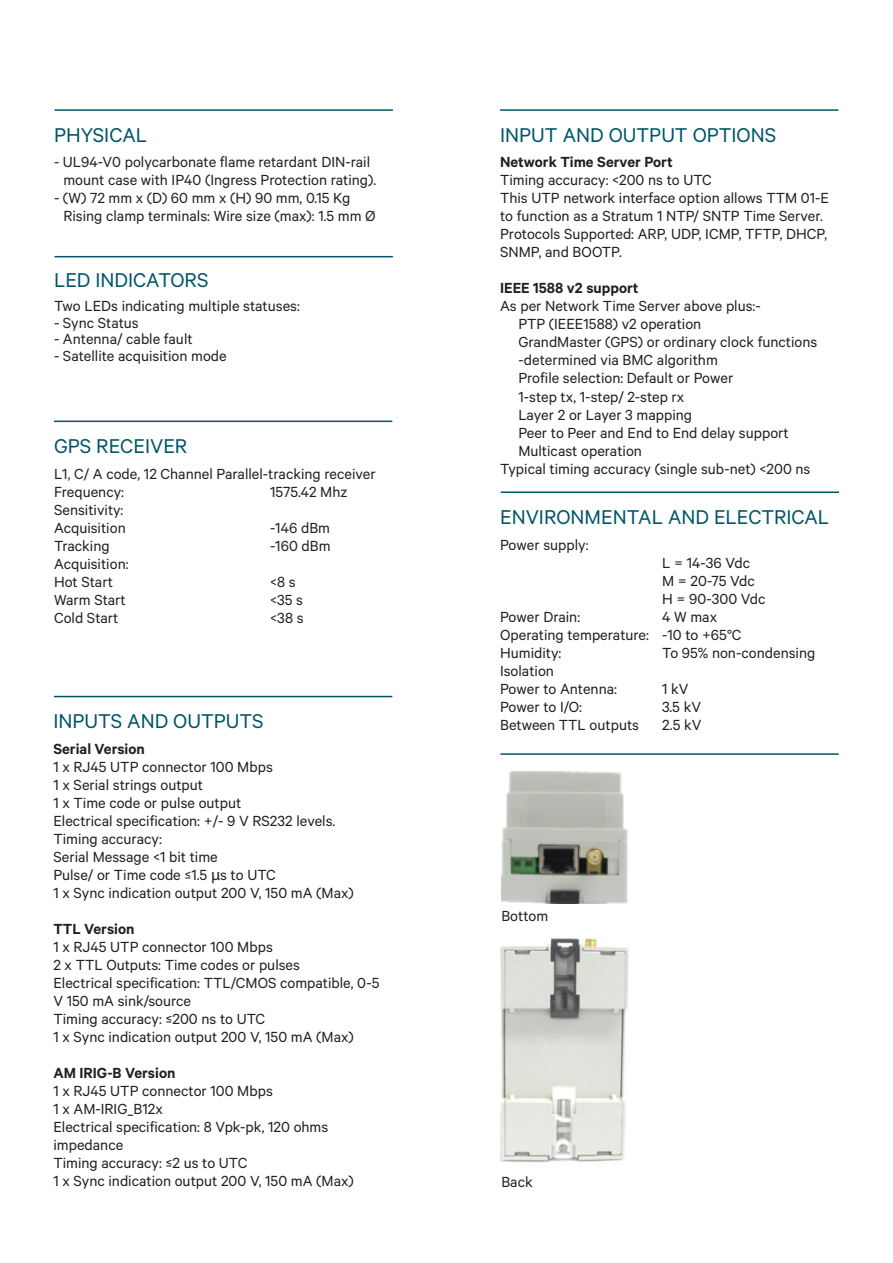
<style>
.page{position:relative;width:893px;height:1263px;background:#fff}
.page>*{position:absolute;margin:0;border:0;box-sizing:border-box;transform-origin:0 0}
.t1{font:22.5px "Calibre";color:#005568}
.t2{font:16.5px/18px "Calibre";color:#231f20}
.t3{font:600 16.5px "Calibre";color:#231f20}
.s1{font-family:"Myriad Pro"}
</style>
<div class="page">
<hr style="left:55px;top:109px;width:338px;height:2px;background:#005568">
<hr style="left:54px;top:696px;width:338px;height:1px;background:#005568">
<hr style="left:500px;top:109px;width:338px;height:2px;background:#005568">
<hr style="left:55px;top:256px;width:338px;height:1px;background:#005568">
<hr style="left:54px;top:421px;width:338px;height:1px;background:#005568">
<hr style="left:501px;top:491px;width:338px;height:2px;background:#005568">
<hr style="left:500px;top:753px;width:339px;height:2px;background:#005568">
<img style="left:501px;top:771px;width:127px;height:133px">
<img style="left:500px;top:937px;width:129px;height:225px">
<h1 class="t1" style="left:54px;top:122px;width:95px">PHYSICAL</h1>
<p class="t2" style="left:54px;top:153px;width:324px;text-align:center">- UL94-V0 polycarbonate flame retardant DIN-rail mount case with IP40 (Ingress Protection rating).</p>
<p class="t2" style="left:63px;top:189px;width:314px;text-indent:-9px">- (W) 72 mm x (D) 60 mm x (H) 90 mm, 0.15 Kg<br>Rising clamp terminals: Wire size (max): 1.5 mm Ø</p>
<h1 class="t1" style="left:54px;top:267px;width:156px">LED INDICATORS</h1>
<p class="t2" style="left:54px;top:296px;width:247px">Two LEDs indicating multiple statuses:</p>
<p class="t2" style="left:54px;top:313px;width:86px">- Sync Status</p>
<p class="t2" style="left:54px;top:329px;width:140px">- Antenna/ cable fault</p>
<p class="t2" style="left:54px;top:346px;width:174px">- Satellite acquisition mode</p>
<h1 class="t1" style="left:54px;top:433px;width:135px">GPS RECEIVER</h1>
<p class="t2" style="left:54px;top:464px;width:323px">L1, C/ A code, 12 Channel Parallel-tracking receiver<br>Frequency:</p>
<p class="t2" style="left:270px;top:482px;width:79px">1575.42 Mhz</p>
<p class="t2" style="left:54px;top:500px;width:73px">Sensitivity:<br>Acquisition</p>
<p class="t2" style="left:270px;top:518px;width:62px">-146 dBm</p>
<p class="t2" style="left:54px;top:536px;width:57px">Tracking</p>
<p class="t2" style="left:270px;top:536px;width:62px">-160 dBm</p>
<p class="t2" style="left:54px;top:554px;width:76px">Acquisition:<br>Hot Start</p>
<p class="t2" style="left:270px;top:572px;width:27px">&lt;8 s</p>
<p class="t2" style="left:54px;top:590px;width:73px">Warm Start</p>
<p class="t2" style="left:270px;top:590px;width:35px">&lt;35 s</p>
<p class="t2" style="left:54px;top:608px;width:66px">Cold Start</p>
<p class="t2" style="left:270px;top:608px;width:35px">&lt;38 s</p>
<h1 class="t1" style="left:53px;top:708px;width:212px">INPUTS AND OUTPUTS</h1>
<p class="t3" style="left:53px;top:739px;width:93px">Serial Version</p>
<p class="t2" style="left:53px;top:757px;width:302px">1 x RJ45 UTP connector 100 Mbps<br>1 x Serial strings output<br>1 x Time code or pulse output<br>Electrical specification: +/- 9 V RS232 levels.<br>Timing accuracy:<br>Serial Message &lt;1 bit time<br>Pulse/ or Time code ≤1.5 <span class="s1">μ</span>s to UTC<br>1 x Sync indication output 200 V, 150 mA (Max)</p>
<p class="t3" style="left:53px;top:919px;width:83px">TTL Version</p>
<p class="t2" style="left:53px;top:937px;width:328px">1 x RJ45 UTP connector 100 Mbps<br>2 x TTL Outputs: Time codes or pulses<br>Electrical specification: TTL/CMOS compatible, 0-5<br>V 150 mA sink/source<br>Timing accuracy: ≤200 ns to UTC<br>1 x Sync indication output 200 V, 150 mA (Max)</p>
<p class="t3" style="left:53px;top:1063px;width:123px">AM IRIG-B Version</p>
<p class="t2" style="left:53px;top:1081px;width:302px">1 x RJ45 UTP connector 100 Mbps<br>1 x AM-IRIG_B12x<br>Electrical specification: 8 Vpk-pk, 120 ohms impedance<br>Timing accuracy: ≤2 us to UTC<br>1 x Sync indication output 200 V, 150 mA (Max)</p>
<h1 class="t1" style="left:500px;top:122px;width:278px">INPUT AND OUTPUT OPTIONS</h1>
<p class="t3" style="left:500px;top:152px;width:174px">Network Time Server Port</p>
<p class="t2" style="left:500px;top:171px;width:330px">Timing accuracy: &lt;200 ns to UTC<br>This UTP network interface option allows TTM 01-E to function as a Stratum 1 NTP/ SNTP Time Server.<br>Protocols Supported: ARP, UDP, ICMP, TFTP, DHCP, SNMP, and BOOTP.</p>
<p class="t3" style="left:500px;top:278px;width:140px">IEEE 1588 v2 support</p>
<p class="t2" style="left:500px;top:297px;width:262px">As per Network Time Server above plus:-</p>
<p class="t2" style="left:518px;top:315px;width:184px">PTP (IEEE1588) v2 operation</p>
<p class="t2" style="left:518px;top:333px;width:301px">GrandMaster (GPS) or ordinary clock functions</p>
<p class="t2" style="left:518px;top:351px;width:201px">-determined via BMC algorithm</p>
<p class="t2" style="left:518px;top:369px;width:216px">Profile selection: Default or Power</p>
<p class="t2" style="left:518px;top:387px;width:167px">1-step tx, 1-step/ 2-step rx</p>
<p class="t2" style="left:518px;top:405px;width:175px">Layer 2 or Layer 3 mapping</p>
<p class="t2" style="left:518px;top:423px;width:272px">Peer to Peer and End to End delay support</p>
<p class="t2" style="left:518px;top:441px;width:125px">Multicast operation</p>
<p class="t2" style="left:500px;top:459px;width:312px">Typical timing accuracy (single sub-net) &lt;200 ns</p>
<h1 class="t1" style="left:500px;top:504px;width:331px">ENVIRONMENTAL AND ELECTRICAL</h1>
<p class="t2" style="left:500px;top:535px;width:90px">Power supply:</p>
<p class="t2" style="left:662px;top:553px;width:105px">L = 14-36 Vdc<br>M = 20-75 Vdc<br>H = 90-300 Vdc</p>
<p class="t2" style="left:500px;top:607px;width:82px">Power Drain:</p>
<p class="t2" style="left:500px;top:607px;width:243px;text-indent:162px">4 W max<br>Operating temperature: -10 to +65°C<br>Humidity:</p>
<p class="t2" style="left:662px;top:643px;width:155px">To 95% non-condensing</p>
<p class="t2" style="left:500px;top:661px;width:118px">Isolation<br>Power to Antenna:</p>
<p class="t2" style="left:662px;top:679px;width:28px">1 kV</p>
<p class="t2" style="left:500px;top:697px;width:83px">Power to I/O:</p>
<p class="t2" style="left:662px;top:697px;width:40px">3.5 kV</p>
<p class="t2" style="left:500px;top:715px;width:140px">Between TTL outputs</p>
<p class="t2" style="left:662px;top:715px;width:41px">2.5 kV</p>
<p class="t2" style="left:501px;top:906px;width:48px">Bottom</p>
<p class="t2" style="left:501px;top:1172px;width:33px">Back</p>
</div>
